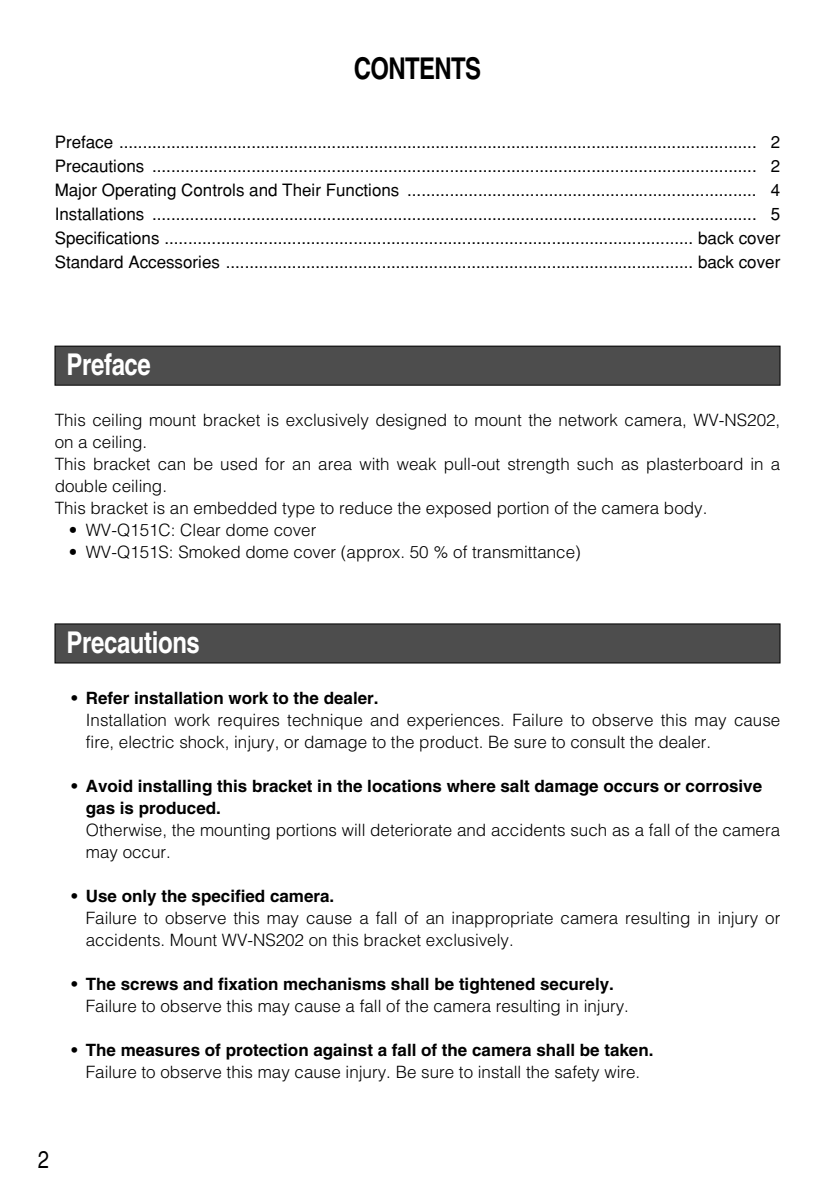
<style>
.page{position:relative;width:838px;height:1190px;background:#fff}
.page>*{position:absolute;margin:0;border:0;box-sizing:border-box;transform-origin:0 0}
.t1{font:700 30px "Helvetica";letter-spacing:-.015em;color:#fff;scale:.8 1}
.t2{font:700 30px "Helvetica";letter-spacing:-.03em;color:#000;scale:.8 1}
.t3{font:24px "Helvetica";color:#000;scale:.85 1}
.t4{font:300 17px/22px "Helvetica";color:#000}
.t5{font:17px/24px "Helvetica";color:#000;text-align:justify}
.t6{font:700 17px/22px "Helvetica";color:#000}
</style>
<div class="page">
<div style="left:55px;top:624px;width:725px;height:39px;background:#4d4d4d"></div>
<div style="left:55px;top:624px;width:725px;height:39px;border:1px solid #000"></div>
<div style="left:55px;top:346px;width:725px;height:39px;background:#4d4d4d"></div>
<div style="left:55px;top:346px;width:725px;height:40px;border:1px solid #000"></div>
<h1 class="t2" style="left:354px;top:57px;width:161px">CONTENTS</h1>
<p class="t5" style="left:55px;top:132px;width:727px">Preface ....................................................................................................................................... 2<br>Precautions ................................................................................................................................ 2<br>Major Operating Controls and Their Functions .......................................................................... 4<br>Installations ................................................................................................................................ 5<br>Specifications ................................................................................................................ back cover Standard Accessories ................................................................................................... back cover</p>
<h1 class="t1" style="left:67px;top:354px;width:107px">Preface</h1>
<p class="t4" style="left:55px;top:411px;width:727px">This ceiling mount bracket is exclusively designed to mount the network camera, WV-NS202, on a ceiling.<br>This bracket can be used for an area with weak pull-out strength such as plasterboard in a double ceiling.<br>This bracket is an embedded type to reduce the exposed portion of the camera body.</p>
<p class="t4" style="left:69px;top:521px;width:249px">• WV-Q151C: Clear dome cover</p>
<p class="t4" style="left:69px;top:543px;width:513px">• WV-Q151S: Smoked dome cover (approx. 50 % of transmittance)</p>
<h1 class="t1" style="left:67px;top:632px;width:168px">Precautions</h1>
<p class="t6" style="left:71px;top:689px;width:309px">• Refer installation work to the dealer.</p>
<p class="t4" style="left:86px;top:711px;width:696px">Installation work requires technique and experiences. Failure to observe this may cause fire, electric shock, injury, or damage to the product. Be sure to consult the dealer.</p>
<p class="t6" style="left:86px;top:777px;width:678px;text-indent:-14px">• Avoid installing this bracket in the locations where salt damage occurs or corrosive gas is produced.</p>
<p class="t4" style="left:86px;top:821px;width:696px">Otherwise, the mounting portions will deteriorate and accidents such as a fall of the camera may occur.</p>
<p class="t6" style="left:71px;top:887px;width:264px">• Use only the specified camera.</p>
<p class="t4" style="left:86px;top:909px;width:696px">Failure to observe this may cause a fall of an inappropriate camera resulting in injury or accidents. Mount WV-NS202 on this bracket exclusively.</p>
<p class="t6" style="left:71px;top:975px;width:544px">• The screws and fixation mechanisms shall be tightened securely.</p>
<p class="t4" style="left:86px;top:997px;width:545px">Failure to observe this may cause a fall of the camera resulting in injury.</p>
<p class="t6" style="left:71px;top:1041px;width:584px">• The measures of protection against a fall of the camera shall be taken.</p>
<p class="t4" style="left:86px;top:1063px;width:556px">Failure to observe this may cause injury. Be sure to install the safety wire.</p>
<h2 class="t3" style="left:38px;top:1151px;width:15px">2</h2>
</div>
